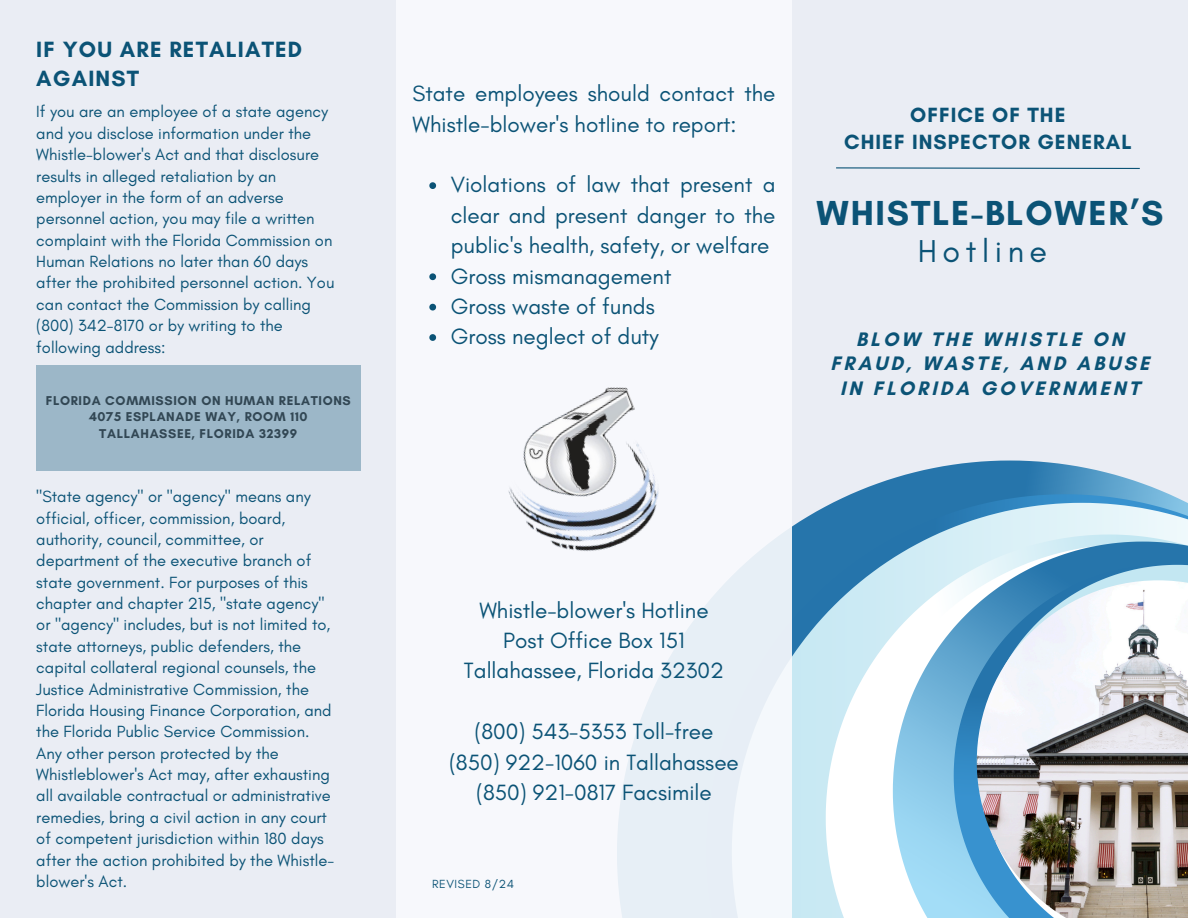
<style>
.page{position:relative;width:1188px;height:918px;background:#eaedf4}
.page>*{position:absolute;margin:0;border:0;box-sizing:border-box;transform-origin:0 0}
.t1{font:700 35.4px "Glacial Indifference";letter-spacing:.05em;color:#0b5376}
.t2{font:32.25px "Glacial Indifference";letter-spacing:.175em;color:#0b5376}
.t3{font:22.5px/30.3px "Glacial Indifference";color:#0b5376;text-align:center}
.t4{font:700 22.5px/29.2px "Glacial Indifference";letter-spacing:.05em;color:#0b5376}
.t5{font:700 21px/27px "Glacial Indifference";letter-spacing:.05em;color:#0b5376;text-align:center}
.t6{font:700 19.95px/24.8px "Glacial Indifference";letter-spacing:.155em;color:#0b5376;text-align:center}
.t7{font:16.5px/21.3px "Glacial Indifference";color:#0b5376}
.t8{font:700 13.05px "Glacial Indifference";letter-spacing:.05em;color:#324754}
.t9{font:12px "Glacial Indifference";letter-spacing:.05em;color:#0b5376}
</style>
<div class="page">
<svg style="left:738px;top:460px;width:450px;height:458px"></svg>
<svg style="left:893px;top:542px;width:295px;height:376px;background:#a9d4ea"></svg>
<svg style="left:954px;top:565px;width:25px;height:353px;background:#71b2d9"></svg>
<svg style="left:979px;top:565px;width:209px;height:15px;background:#7fb2d1"></svg>
<div style="left:396px;top:0;width:396px;height:917px;background:#f9fafd"></div>
<svg style="left:836px;top:167px;width:304px;height:2px"></svg>
<img style="left:977px;top:580px;width:211px;height:338px">
<div style="left:36px;top:365px;width:324px;height:105px;background:#9cb7c8"></div>
<img style="left:508px;top:387px;width:151px;height:165px">
<svg style="left:429px;top:182px;width:7px;height:7px"></svg>
<svg style="left:429px;top:273px;width:7px;height:7px"></svg>
<svg style="left:429px;top:304px;width:7px;height:7px"></svg>
<svg style="left:429px;top:334px;width:7px;height:7px"></svg>
<h4 class="t4" style="left:36px;top:34px;width:267px">IF YOU ARE RETALIATED<br>AGAINST</h4>
<h6 class="t7" style="left:36px;top:101px;width:300px">If you are an employee of a state agency and you disclose information under the Whistle-blower's Act and that disclosure results in alleged retaliation by an employer in the form of an adverse personnel action, you may file a written complaint with the Florida Commission on Human Relations no later than 60 days after the prohibited personnel action. You can contact the Commission by calling (800) 342-8170 or by writing to the following address:</h6>
<p class="t8" style="left:46px;top:393px;width:307px">FLORIDA COMMISSION ON HUMAN RELATIONS</p>
<p class="t8" style="left:89px;top:409px;width:220px">4075 ESPLANADE WAY, ROOM 110</p>
<p class="t8" style="left:99px;top:425px;width:199px">TALLAHASSEE, FLORIDA 32399</p>
<h6 class="t7" style="left:36px;top:486px;width:299px">"State agency" or "agency" means any official, officer, commission, board, authority, council, committee, or department of the executive branch of state government. For purposes of this chapter and chapter 215, "state agency" or "agency" includes, but is not limited to, state attorneys, public defenders, the capital collateral regional counsels, the Justice Administrative Commission, the Florida Housing Finance Corporation, and the Florida Public Service Commission.<br>Any other person protected by the Whistleblower's Act may, after exhausting all available contractual or administrative remedies, bring a civil action in any court of competent jurisdiction within 180 days after the action prohibited by the Whistle&shy;blower's Act.</h6>
<p class="t3" style="left:412px;top:78px;width:365px;text-align:left">State employees should contact the<br>Whistle-blower's hotline to report:</p>
<h4 class="t3" style="left:451px;top:169px;width:326px;text-align:justify">Violations of law that present a clear and present danger to the public's health, safety, or welfare</h4>
<h4 class="t3" style="left:451px;top:260px;width:222px">Gross mismanagement</h4>
<p class="t3" style="left:451px;top:291px;width:206px">Gross waste of funds</p>
<h3 class="t3" style="left:451px;top:321px;width:210px">Gross neglect of duty</h3>
<h5 class="t5" style="left:844px;top:101px;width:289px">OFFICE OF THE<br>CHIEF INSPECTOR GENERAL</h5>
<p class="t1" style="left:817px;top:191px;width:348px">WHISTLE-BLOWER’S</p>
<p class="t2" style="left:918px;top:231px;width:131px">Hotline</p>
<p class="t6" style="left:830px;top:326px;width:321px">BLOW THE WHISTLE ON<br>FRAUD, WASTE, AND ABUSE<br>IN FLORIDA GOVERNMENT</p>
<h1 class="t3" style="left:464px;top:595px;width:262px">Whistle-blower's Hotline<br>Post Office Box 151<br>Tallahassee, Florida 32302</h1>
<h2 class="t3" style="left:449px;top:716px;width:291px">(800) 543-5353 Toll-free (850) 922-1060 in Tallahassee (850) 921-0817 Facsimile</h2>
<p class="t9" style="left:432px;top:876px;width:84px">REVISED 8/24</p>
</div>
